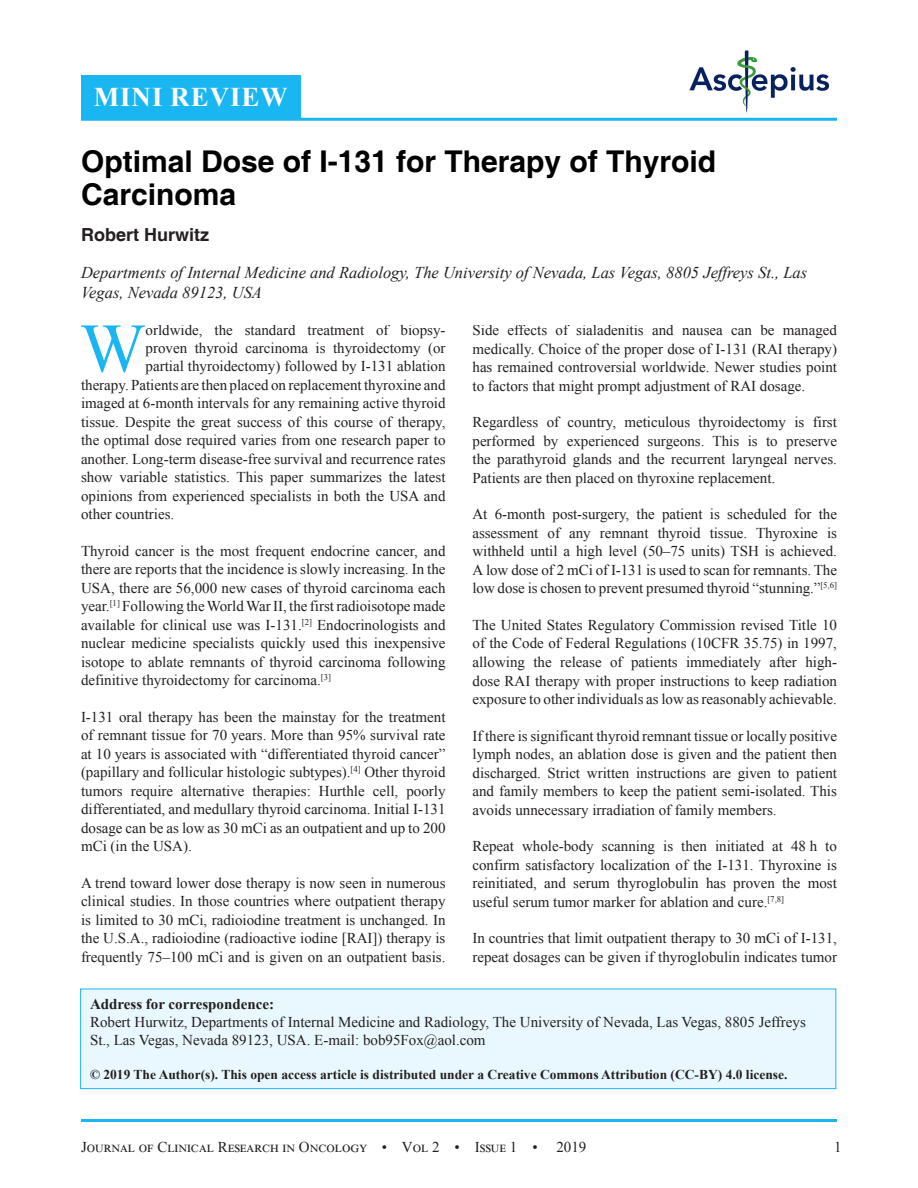
<style>
.page{position:relative;width:918px;height:1188px;background:#fff}
.page>*{position:absolute;margin:0;border:0;box-sizing:border-box;transform-origin:0 0}
.DROP_CAP_TX{font:69.3px "Times New Roman";color:#1ab6f2}
.AT{font:700 30px/33px "Helvetica";color:#000}
.AH{font:700 27px "Times New Roman";letter-spacing:.035em;color:#fff}
.AU{font:700 18px "Helvetica";color:#231f20}
.AFF{font:italic 16.5px/19.5px "Times New Roman";color:#231f20}
.TX{font:15px/18.5px "Times New Roman";color:#231f20;text-align:justify}
.DROP_CAP_TX-2{font:15px "Times New Roman";color:#231f20}
.ADD{font:15px/18px "Times New Roman";color:#231f20}
.TX-2{font:15px "Times New Roman";letter-spacing:.065em;color:#231f20}
.CR{font:700 13.5px "Times New Roman";color:#231f20}
.s1{font-weight:700}
</style>
<div class="page">
<hr style="left:81px;top:1119px;width:756px;height:3px;background:#1ab6f2">
<img style="left:689px;top:50px;width:140px;height:63px">
<div style="left:81px;top:75px;width:219px;height:44px;background:#1ab6f2"></div>
<hr style="left:81px;top:118px;width:756px;height:3px;background:#1ab6f2">
<div style="left:81px;top:989px;width:755px;height:100px;background:#e8f8fe"></div>
<div style="left:80px;top:989px;width:756px;height:100px;border:1px solid #1ab6f2"></div>
<p class="AH" style="left:94px;top:78px;width:195px">MINI REVIEW</p>
<p class="AT" style="left:81px;top:146px;width:637px">Optimal Dose of I-131 for Therapy of Thyroid<br>Carcinoma</p>
<p class="AU" style="left:81px;top:224px;width:129px">Robert Hurwitz</p>
<p class="AFF" style="left:81px;top:263px;width:728px">Departments of Internal Medicine and Radiology, The University of Nevada, Las Vegas, 8805 Jeffreys St., Las<br>Vegas, Nevada 89123, USA</p>
<p class="DROP_CAP_TX" style="left:80px;top:299px;width:67px">W</p>
<p class="DROP_CAP_TX-2" style="left:146px;top:320px;width:301px">orldwide, the standard treatment of biopsy-</p>
<p class="DROP_CAP_TX-2" style="left:146px;top:338px;width:301px">proven thyroid carcinoma is thyroidectomy (or</p>
<p class="DROP_CAP_TX-2" style="left:146px;top:356px;width:301px">partial thyroidectomy) followed by I-131 ablation</p>
<p class="DROP_CAP_TX-2" style="left:81px;top:374px;width:366px">therapy. Patients are then placed on replacement thyroxine and</p>
<p class="DROP_CAP_TX-2" style="left:81px;top:393px;width:366px">imaged at 6-month intervals for any remaining active thyroid</p>
<p class="DROP_CAP_TX-2" style="left:81px;top:411px;width:366px">tissue. Despite the great success of this course of therapy,</p>
<p class="DROP_CAP_TX-2" style="left:81px;top:430px;width:366px">the optimal dose required varies from one research paper to</p>
<p class="DROP_CAP_TX-2" style="left:81px;top:448px;width:366px">another. Long-term disease-free survival and recurrence rates</p>
<p class="DROP_CAP_TX-2" style="left:81px;top:467px;width:366px">show variable statistics. This paper summarizes the latest</p>
<p class="DROP_CAP_TX-2" style="left:81px;top:485px;width:366px">opinions from experienced specialists in both the USA and</p>
<p class="DROP_CAP_TX-2" style="left:81px;top:504px;width:95px">other countries.</p>
<p class="TX" style="left:81px;top:541px;width:366px">Thyroid cancer is the most frequent endocrine cancer, and there are reports that the incidence is slowly increasing. In the USA, there are 56,000 new cases of thyroid carcinoma each year.<sup>[1]</sup> Following the World War II, the first radioisotope made available for clinical use was I-131.<sup>[2]</sup> Endocrinologists and nuclear medicine specialists quickly used this inexpensive isotope to ablate remnants of thyroid carcinoma following definitive thyroidectomy for carcinoma.<sup>[3]</sup></p>
<p class="TX" style="left:81px;top:707px;width:366px">I-131 oral therapy has been the mainstay for the treatment of remnant tissue for 70 years. More than 95% survival rate at 10 years is associated with “differentiated thyroid cancer” (papillary and follicular histologic subtypes).<sup>[4]</sup> Other thyroid tumors require alternative therapies: Hurthle cell, poorly differentiated, and medullary thyroid carcinoma. Initial I-131 dosage can be as low as 30 mCi as an outpatient and up to 200 mCi (in the USA).</p>
<p class="TX" style="left:81px;top:873px;width:366px">A trend toward lower dose therapy is now seen in numerous clinical studies. In those countries where outpatient therapy is limited to 30 mCi, radioiodine treatment is unchanged. In the U.S.A., radioiodine (radioactive iodine [RAI]) therapy is frequently 75–100 mCi and is given on an outpatient basis.</p>
<p class="TX" style="left:472px;top:321px;width:366px">Side effects of sialadenitis and nausea can be managed medically. Choice of the proper dose of I-131 (RAI therapy) has remained controversial worldwide. Newer studies point to factors that might prompt adjustment of RAI dosage.</p>
<p class="TX" style="left:472px;top:413px;width:366px">Regardless of country, meticulous thyroidectomy is first performed by experienced surgeons. This is to preserve the parathyroid glands and the recurrent laryngeal nerves.<br>Patients are then placed on thyroxine replacement.</p>
<p class="TX" style="left:472px;top:505px;width:366px">At 6-month post-surgery, the patient is scheduled for the assessment of any remnant thyroid tissue. Thyroxine is withheld until a high level (50–75 units) TSH is achieved.<br>A low dose of 2 mCi of I-131 is used to scan for remnants. The low dose is chosen to prevent presumed thyroid “stunning.”<sup>[5,6]</sup></p>
<p class="TX" style="left:472px;top:615px;width:366px">The United States Regulatory Commission revised Title 10 of the Code of Federal Regulations (10CFR 35.75) in 1997, allowing the release of patients immediately after high&shy;dose RAI therapy with proper instructions to keep radiation exposure to other individuals as low as reasonably achievable.</p>
<p class="TX" style="left:472px;top:726px;width:366px">If there is significant thyroid remnant tissue or locally positive lymph nodes, an ablation dose is given and the patient then discharged. Strict written instructions are given to patient and family members to keep the patient semi-isolated. This avoids unnecessary irradiation of family members.</p>
<p class="TX" style="left:472px;top:836px;width:366px">Repeat whole-body scanning is then initiated at 48 h to confirm satisfactory localization of the I-131. Thyroxine is reinitiated, and serum thyroglobulin has proven the most useful serum tumor marker for ablation and cure.<sup>[7,8]</sup></p>
<p class="TX" style="left:472px;top:928px;width:366px">In countries that limit outpatient therapy to 30 mCi of I-131, repeat dosages can be given if thyroglobulin indicates tumor</p>
<p class="ADD" style="left:90px;top:994px;width:717px"><span class="s1">Address for correspondence:<br></span>Robert Hurwitz, Departments of Internal Medicine and Radiology, The University of Nevada, Las Vegas, 8805 Jeffreys<br>St., Las Vegas, Nevada 89123, USA. E-mail: bob95Fox@aol.com</p>
<p class="CR" style="left:90px;top:1065px;width:699px">© 2019 The Author(s). This open access article is distributed under a Creative Commons Attribution (CC-BY) 4.0 license.</p>
<p class="TX-2" style="left:81px;top:1136px;width:458px">Journal of Clinical Research in Oncology • Vol 2 • Issue 1 •</p>
<p class="TX" style="left:556px;top:1137px;width:31px">2019</p>
<p class="TX" style="left:834px;top:1137px;width:9px">1</p>
</div>
